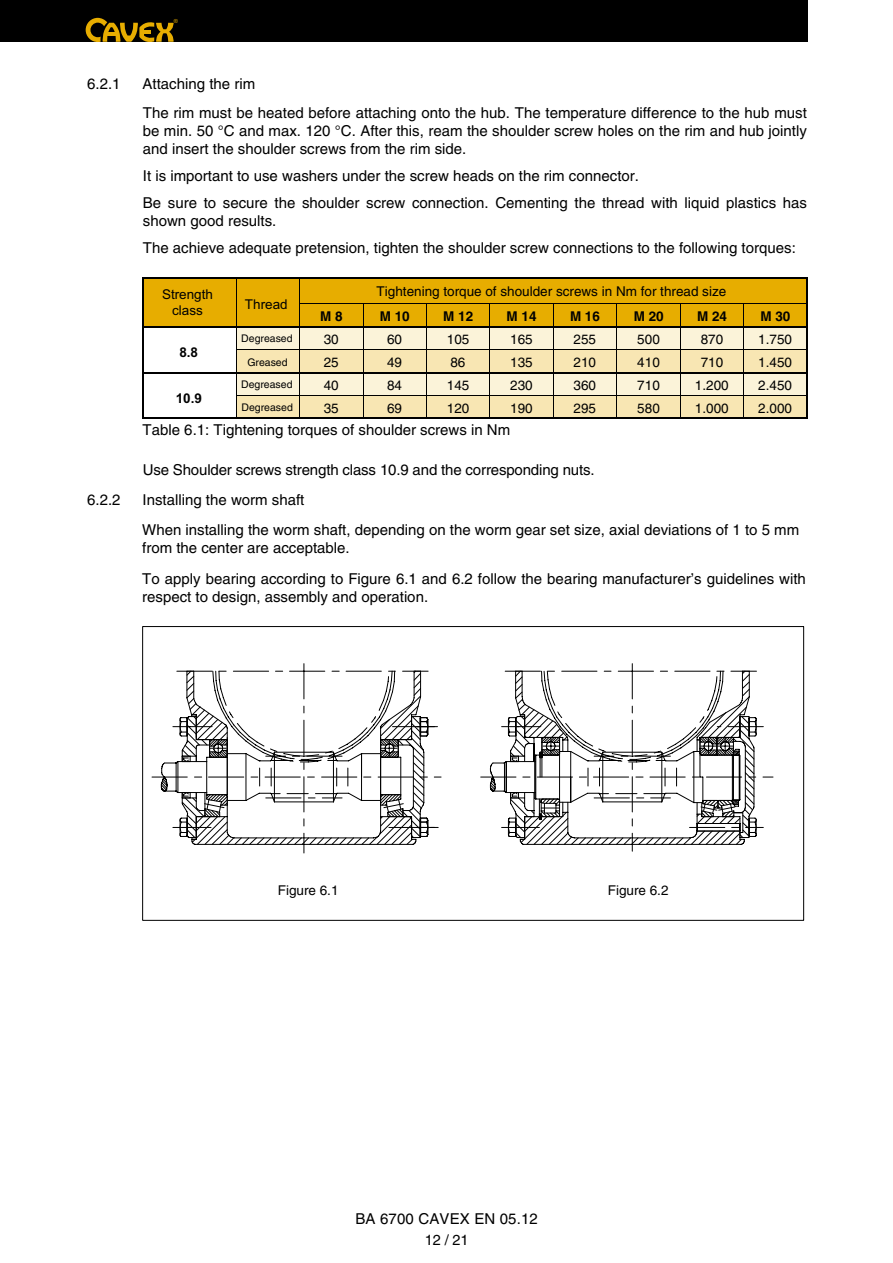
<style>
.page{position:relative;width:893px;height:1263px;background:#fff}
.page>*{position:absolute;margin:0;border:0;box-sizing:border-box;transform-origin:0 0}
.t1{font:15px/18px "Helvetica";color:#000}
.t2{font:14.55px "Helvetica";color:#000}
.t3{font:13.5px "Helvetica";color:#000}
.t4{font:700 13.5px "Helvetica";color:#000}
.t5{font:13.5px/16.2px "Arial";color:#000;text-align:center}
.t6{font:700 13.5px "Arial";color:#000}
.t7{font:10.5px "Helvetica";color:#000}
.t8{font:5.7px "Arial";color:#e7ad00}
</style>
<div class="page">
<div style="left:236px;top:327px;width:571px;height:23px;background:#fbf3d9"></div>
<div style="left:236px;top:350px;width:571px;height:23px;background:#f8e6b3"></div>
<div style="left:236px;top:374px;width:571px;height:22px;background:#fbf3d9"></div>
<div style="left:236px;top:396px;width:571px;height:22px;background:#f8e6b3"></div>
<div style="left:0;top:0;width:808px;height:42px;background:#000"></div>
<svg style="left:86px;top:18px;width:88px;height:24px"></svg>
<hr style="left:141px;top:30px;width:10px;height:4px;background:#e7ad00">
<div style="left:143px;top:278px;width:664px;height:49px;background:#e7ad00"></div>
<hr style="left:143px;top:278px;width:93px;height:1px;background:#000">
<hr style="left:236px;top:278px;width:64px;height:1px;background:#000">
<hr style="left:300px;top:278px;width:508px;height:1px;background:#000">
<hr style="left:300px;top:304px;width:63px;height:1px;background:#000">
<hr style="left:363px;top:304px;width:63px;height:1px;background:#000">
<hr style="left:426px;top:304px;width:64px;height:1px;background:#000">
<hr style="left:490px;top:304px;width:63px;height:1px;background:#000">
<hr style="left:553px;top:304px;width:64px;height:1px;background:#000">
<hr style="left:617px;top:304px;width:63px;height:1px;background:#000">
<hr style="left:680px;top:304px;width:63px;height:1px;background:#000">
<hr style="left:743px;top:304px;width:65px;height:1px;background:#000">
<hr style="left:143px;top:327px;width:93px;height:1px;background:#000">
<hr style="left:236px;top:327px;width:64px;height:1px;background:#000">
<hr style="left:300px;top:327px;width:63px;height:1px;background:#000">
<hr style="left:363px;top:327px;width:63px;height:1px;background:#000">
<hr style="left:426px;top:327px;width:64px;height:1px;background:#000">
<hr style="left:490px;top:327px;width:63px;height:1px;background:#000">
<hr style="left:553px;top:327px;width:64px;height:1px;background:#000">
<hr style="left:617px;top:327px;width:63px;height:1px;background:#000">
<hr style="left:680px;top:327px;width:63px;height:1px;background:#000">
<hr style="left:743px;top:327px;width:65px;height:1px;background:#000">
<hr style="left:236px;top:350px;width:64px;height:1px;background:#000">
<hr style="left:300px;top:350px;width:63px;height:1px;background:#000">
<hr style="left:363px;top:350px;width:63px;height:1px;background:#000">
<hr style="left:426px;top:350px;width:64px;height:1px;background:#000">
<hr style="left:490px;top:350px;width:63px;height:1px;background:#000">
<hr style="left:553px;top:350px;width:64px;height:1px;background:#000">
<hr style="left:617px;top:350px;width:63px;height:1px;background:#000">
<hr style="left:680px;top:350px;width:63px;height:1px;background:#000">
<hr style="left:743px;top:350px;width:65px;height:1px;background:#000">
<hr style="left:143px;top:373px;width:93px;height:1px;background:#000">
<hr style="left:236px;top:373px;width:64px;height:1px;background:#000">
<hr style="left:300px;top:373px;width:63px;height:1px;background:#000">
<hr style="left:363px;top:373px;width:63px;height:1px;background:#000">
<hr style="left:426px;top:373px;width:64px;height:1px;background:#000">
<hr style="left:490px;top:373px;width:63px;height:1px;background:#000">
<hr style="left:553px;top:373px;width:64px;height:1px;background:#000">
<hr style="left:617px;top:373px;width:63px;height:1px;background:#000">
<hr style="left:680px;top:373px;width:63px;height:1px;background:#000">
<hr style="left:743px;top:373px;width:65px;height:1px;background:#000">
<svg style="left:143px;top:279px;width:1px;height:139px"></svg>
<hr style="left:143px;top:418px;width:93px;height:1px;background:#000">
<svg style="left:236px;top:279px;width:1px;height:139px"></svg>
<hr style="left:236px;top:396px;width:64px;height:1px;background:#000">
<hr style="left:236px;top:418px;width:64px;height:1px;background:#000">
<hr style="left:300px;top:396px;width:63px;height:1px;background:#000">
<hr style="left:300px;top:418px;width:63px;height:1px;background:#000">
<svg style="left:363px;top:305px;width:1px;height:113px"></svg>
<hr style="left:363px;top:396px;width:63px;height:1px;background:#000">
<hr style="left:363px;top:418px;width:63px;height:1px;background:#000">
<svg style="left:426px;top:305px;width:1px;height:113px"></svg>
<hr style="left:426px;top:396px;width:64px;height:1px;background:#000">
<hr style="left:426px;top:418px;width:64px;height:1px;background:#000">
<hr style="left:490px;top:396px;width:63px;height:1px;background:#000">
<hr style="left:490px;top:418px;width:63px;height:1px;background:#000">
<svg style="left:553px;top:305px;width:1px;height:113px"></svg>
<hr style="left:553px;top:396px;width:64px;height:1px;background:#000">
<hr style="left:553px;top:418px;width:64px;height:1px;background:#000">
<hr style="left:617px;top:396px;width:63px;height:1px;background:#000">
<hr style="left:617px;top:418px;width:63px;height:1px;background:#000">
<svg style="left:680px;top:305px;width:1px;height:113px"></svg>
<hr style="left:680px;top:396px;width:63px;height:1px;background:#000">
<hr style="left:680px;top:418px;width:63px;height:1px;background:#000">
<svg style="left:743px;top:305px;width:1px;height:113px"></svg>
<svg style="left:807px;top:279px;width:1px;height:139px"></svg>
<hr style="left:743px;top:396px;width:65px;height:1px;background:#000">
<hr style="left:743px;top:418px;width:65px;height:1px;background:#000">
<hr style="left:632px;top:664px;width:1px;height:35px;background:#000">
<hr style="left:304px;top:664px;width:1px;height:35px;background:#000">
<hr style="left:152px;top:777px;width:35px;height:1px;background:#000">
<svg style="left:161px;top:670px;width:612px;height:183px"></svg>
<p class="t8" style="left:174px;top:17px;width:6px">®</p>
<p class="t1" style="left:87px;top:75px;width:35px">6.2.1</p>
<p class="t1" style="left:143px;top:75px;width:114px">Attaching the rim</p>
<p class="t1" style="left:143px;top:104px;width:666px;text-align:justify">The rim must be heated before attaching onto the hub. The temperature difference to the hub must be min. 50 °C and max. 120 °C. After this, ream the shoulder screw holes on the rim and hub jointly and insert the shoulder screws from the rim side.</p>
<p class="t1" style="left:143px;top:162px;width:666px;line-height:27px">It is important to use washers under the screw heads on the rim connector.<br>Be sure to secure the shoulder screw connection. Cementing the thread with liquid plastics has</p>
<p class="t1" style="left:143px;top:207px;width:654px;line-height:27px">shown good results.<br>The achieve adequate pretension, tighten the shoulder screw connections to the following torques:</p>
<p class="t5" style="left:162px;top:286px;width:53px">Strength class</p>
<p class="t5" style="left:245px;top:297px;width:44px">Thread</p>
<p class="t3" style="left:377px;top:283px;width:351px">Tightening torque of shoulder screws in Nm for thread size</p>
<p class="t4" style="left:320px;top:308px;width:24px">M 8</p>
<p class="t4" style="left:380px;top:308px;width:31px">M 10</p>
<p class="t4" style="left:443px;top:308px;width:31px">M 12</p>
<p class="t4" style="left:507px;top:308px;width:31px">M 14</p>
<p class="t4" style="left:570px;top:308px;width:31px">M 16</p>
<p class="t4" style="left:634px;top:308px;width:31px">M 20</p>
<p class="t4" style="left:697px;top:308px;width:31px">M 24</p>
<p class="t4" style="left:760px;top:308px;width:31px">M 30</p>
<p class="t6" style="left:179px;top:343px;width:20px">8.8</p>
<p class="t7" style="left:241px;top:333px;width:53px">Degreased</p>
<p class="t3" style="left:324px;top:332px;width:17px">30</p>
<p class="t3" style="left:387px;top:332px;width:17px">60</p>
<p class="t3" style="left:447px;top:332px;width:24px">105</p>
<p class="t3" style="left:510px;top:332px;width:24px">165</p>
<p class="t3" style="left:574px;top:332px;width:24px">255</p>
<p class="t3" style="left:637px;top:332px;width:24px">500</p>
<p class="t3" style="left:701px;top:332px;width:24px">870</p>
<p class="t3" style="left:758px;top:332px;width:35px">1.750</p>
<p class="t7" style="left:247px;top:356px;width:42px">Greased</p>
<p class="t3" style="left:324px;top:355px;width:17px">25</p>
<p class="t3" style="left:387px;top:355px;width:17px">49</p>
<p class="t3" style="left:450px;top:355px;width:17px">86</p>
<p class="t3" style="left:510px;top:355px;width:24px">135</p>
<p class="t3" style="left:574px;top:355px;width:24px">210</p>
<p class="t3" style="left:637px;top:355px;width:24px">410</p>
<p class="t3" style="left:701px;top:355px;width:24px">710</p>
<p class="t3" style="left:758px;top:355px;width:35px">1.450</p>
<p class="t7" style="left:241px;top:378px;width:53px">Degreased</p>
<p class="t3" style="left:324px;top:378px;width:17px">40</p>
<p class="t3" style="left:387px;top:378px;width:17px">84</p>
<p class="t3" style="left:447px;top:378px;width:24px">145</p>
<p class="t3" style="left:510px;top:378px;width:24px">230</p>
<p class="t3" style="left:574px;top:378px;width:24px">360</p>
<p class="t3" style="left:637px;top:378px;width:24px">710</p>
<p class="t3" style="left:695px;top:378px;width:35px">1.200</p>
<p class="t3" style="left:758px;top:378px;width:35px">2.450</p>
<p class="t7" style="left:242px;top:401px;width:53px">Degreased</p>
<p class="t3" style="left:324px;top:401px;width:17px">35</p>
<p class="t3" style="left:387px;top:401px;width:17px">69</p>
<p class="t3" style="left:447px;top:401px;width:24px">120</p>
<p class="t3" style="left:510px;top:401px;width:24px">190</p>
<p class="t3" style="left:574px;top:401px;width:24px">295</p>
<p class="t3" style="left:637px;top:401px;width:24px">580</p>
<p class="t3" style="left:695px;top:401px;width:35px">1.000</p>
<p class="t3" style="left:758px;top:401px;width:35px">2.000</p>
<p class="t1" style="left:143px;top:420px;width:369px">Table 6.1: Tightening torques of shoulder screws in Nm</p>
<p class="t1" style="left:143px;top:461px;width:453px">Use Shoulder screws strength class 10.9 and the corresponding nuts.</p>
<p class="t6" style="left:176px;top:389px;width:28px">10.9</p>
<p class="t1" style="left:87px;top:491px;width:35px">6.2.2</p>
<p class="t1" style="left:143px;top:491px;width:163px">Installing the worm shaft</p>
<p class="t1" style="left:142px;top:521px;width:658px">When installing the worm shaft, depending on the worm gear set size, axial deviations of 1 to 5 mm from the center are acceptable.</p>
<p class="t1" style="left:142px;top:569px;width:665px">To apply bearing according to Figure 6.1 and 6.2 follow the bearing manufacturer’s guidelines with respect to design, assembly and operation.</p>
<p class="t3" style="left:278px;top:882px;width:62px">Figure 6.1</p>
<p class="t3" style="left:608px;top:882px;width:62px">Figure 6.2</p>
<p class="t1" style="left:355px;top:1210px;width:184px">BA 6700 CAVEX EN 05.12</p>
<p class="t2" style="left:425px;top:1231px;width:45px">12 / 21</p>
</div>
